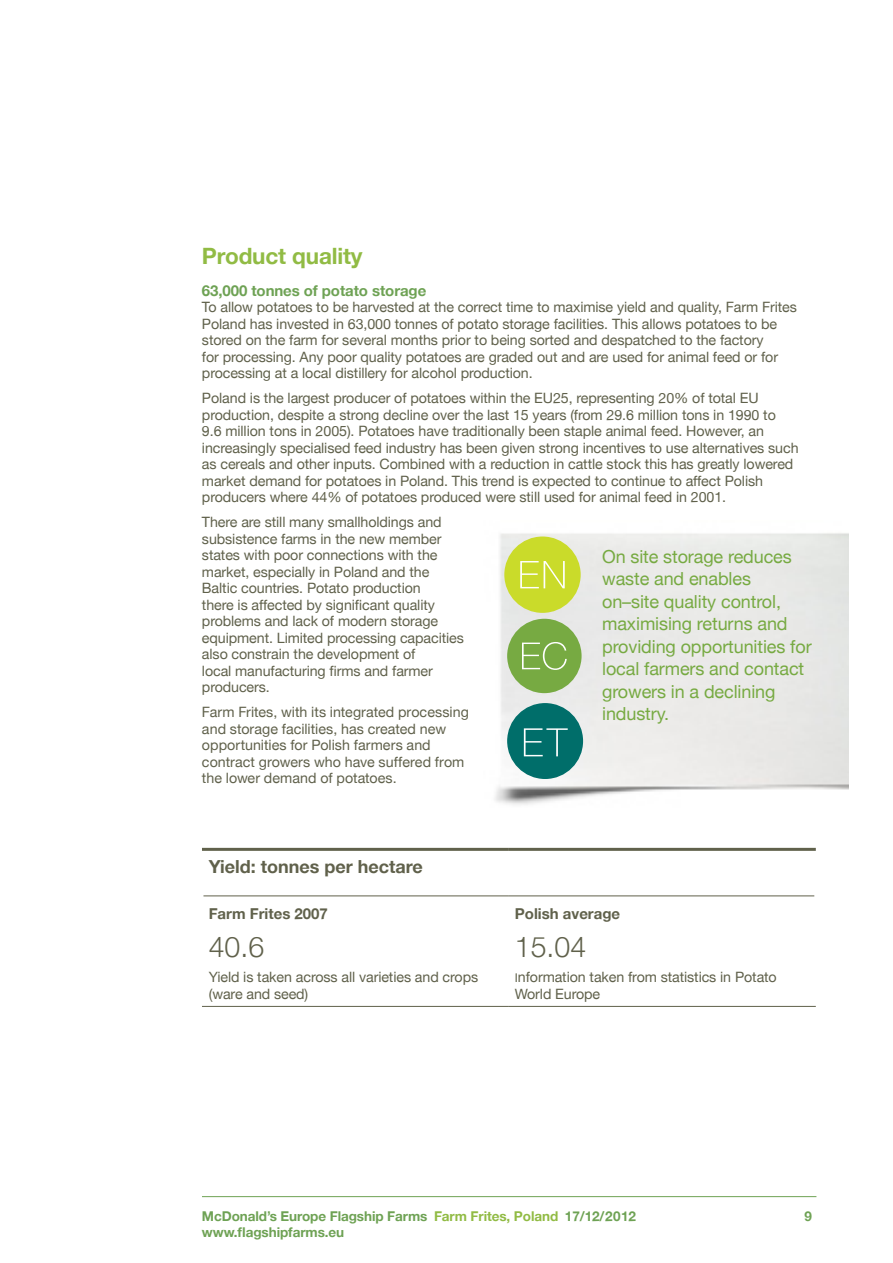
<style>
.page{position:relative;width:893px;height:1263px;background:#fff}
.page>*{position:absolute;margin:0;border:0;box-sizing:border-box;transform-origin:0 0}
.t1{font:300 28.5px "Helvetica Neue";color:#60614b}
.t2{font:700 22.5px "Helvetica Neue";letter-spacing:-.005em;color:#91bb44}
.R__main_body{font:18px/22.5px "Helvetica Neue";letter-spacing:-.005em;color:#77aa42}
.t3{font:700 18px "Helvetica Neue";color:#60614b}
.R_MAIN_BODY{font:700 15px "Helvetica Neue";letter-spacing:-.005em;color:#6ea254}
.t4{font:700 15px "Helvetica Neue";color:#60614b}
.R_MAIN_BODY-2{font:14.25px/16.5px "Helvetica Neue";letter-spacing:-.005em;color:#60614b}
.t5{font:700 13.5px "Helvetica Neue";letter-spacing:-.005em;color:#6ea254}
.s1{font-size:12px}
.s2{color:#91bb44}
</style>
<div class="page">
<hr style="left:202px;top:1196px;width:614px;height:1px;background:#6ea254">
<svg style="left:203px;top:896px;width:611px;height:110px"></svg>
<hr style="left:508px;top:896px;width:2px;height:110px;background:#fff">
<hr style="left:202px;top:848px;width:307px;height:3px;background:#60614b">
<hr style="left:509px;top:848px;width:307px;height:3px;background:#60614b">
<hr style="left:203px;top:895px;width:306px;height:1px;background:#60614b">
<hr style="left:509px;top:895px;width:305px;height:1px;background:#60614b">
<hr style="left:202px;top:1006px;width:307px;height:1px;background:#60614b">
<hr style="left:509px;top:1006px;width:307px;height:1px;background:#60614b">
<img style="left:495px;top:533px;width:354px;height:272px">
<div style="left:507px;top:619px;width:75px;height:74px;background:#77aa42;border-radius:50%"></div>
<svg style="left:522px;top:642px;width:45px;height:28px"></svg>
<div style="left:504px;top:536px;width:77px;height:77px;background:#cadb2a;border-radius:50%"></div>
<svg style="left:520px;top:561px;width:45px;height:27px"></svg>
<div style="left:508px;top:704px;width:74px;height:74px;background:#006e6a;border-radius:50%"></div>
<div style="left:507px;top:703px;width:76px;height:76px;border:2px solid #006e6a;border-radius:50%"></div>
<svg style="left:524px;top:728px;width:44px;height:28px"></svg>
<p class="t2" style="left:202px;top:242px;width:162px">Product quality</p>
<p class="R_MAIN_BODY" style="left:202px;top:281px;width:226px">63,000 tonnes of potato storage</p>
<p class="R_MAIN_BODY-2" style="left:202px;top:299px;width:596px">To allow potatoes to be harvested at the correct time to maximise yield and quality, Farm Frites Poland has invested in 63,000 tonnes of potato storage facilities. This allows potatoes to be stored on the farm for several months prior to being sorted and despatched to the factory<br>for processing. Any poor quality potatoes are graded out and are used for animal feed or for processing at a local distillery for alcohol production.</p>
<p class="R_MAIN_BODY-2" style="left:202px;top:390px;width:598px">Poland is the largest producer of potatoes within the EU25, representing 20% of total EU production, despite a strong decline over the last 15 years (from 29.6 million tons in 1990 to 9.6 million tons in 2005). Potatoes have traditionally been staple animal feed. However, an increasingly specialised feed industry has been given strong incentives to use alternatives such as cereals and other inputs. Combined with a reduction in cattle stock this has greatly lowered market demand for potatoes in Poland. This trend is expected to continue to affect Polish producers where 44% of potatoes produced were still used for animal feed in 2001.</p>
<p class="R_MAIN_BODY-2" style="left:202px;top:514px;width:263px">There are still many smallholdings and subsistence farms in the new member states with poor connections with the market, especially in Poland and the Baltic countries. Potato production<br>there is affected by significant quality problems and lack of modern storage equipment. Limited processing capacities also constrain the development of<br>local manufacturing firms and farmer producers.</p>
<p class="R_MAIN_BODY-2" style="left:202px;top:704px;width:268px">Farm Frites, with its integrated processing and storage facilities, has created new opportunities for Polish farmers and contract growers who have suffered from the lower demand of potatoes.</p>
<p class="R__main_body" style="left:602px;top:545px;width:211px">On site storage reduces waste and enables on–site quality control, maximising returns and providing opportunities for local farmers and contact growers in a declining industry.</p>
<p class="t3" style="left:209px;top:855px;width:216px">Yield: tonnes per hectare</p>
<p class="t4" style="left:209px;top:905px;width:121px">Farm Frites 2007</p>
<p class="t1" style="left:209px;top:930px;width:57px">40.6</p>
<p class="R_MAIN_BODY-2" style="left:209px;top:969px;width:271px">Yield is taken across all varieties and crops (ware and seed)</p>
<p class="t4" style="left:515px;top:905px;width:107px">Polish average</p>
<p class="t1" style="left:515px;top:930px;width:73px">15.04</p>
<p class="R_MAIN_BODY-2" style="left:515px;top:969px;width:263px"><span class="s1">I</span>nformation taken from statistics in Potato<br>World Europe</p>
<p class="t5" style="left:202px;top:1208px;width:436px">McDonald’s Europe Flagship Farms <span class="s2">Farm Frites, Poland</span> 17/12/2012</p>
<p class="t5" style="left:804px;top:1208px;width:9px">9</p>
<p class="t5" style="left:202px;top:1224px;width:144px">www.flagshipfarms.eu</p>
</div>
